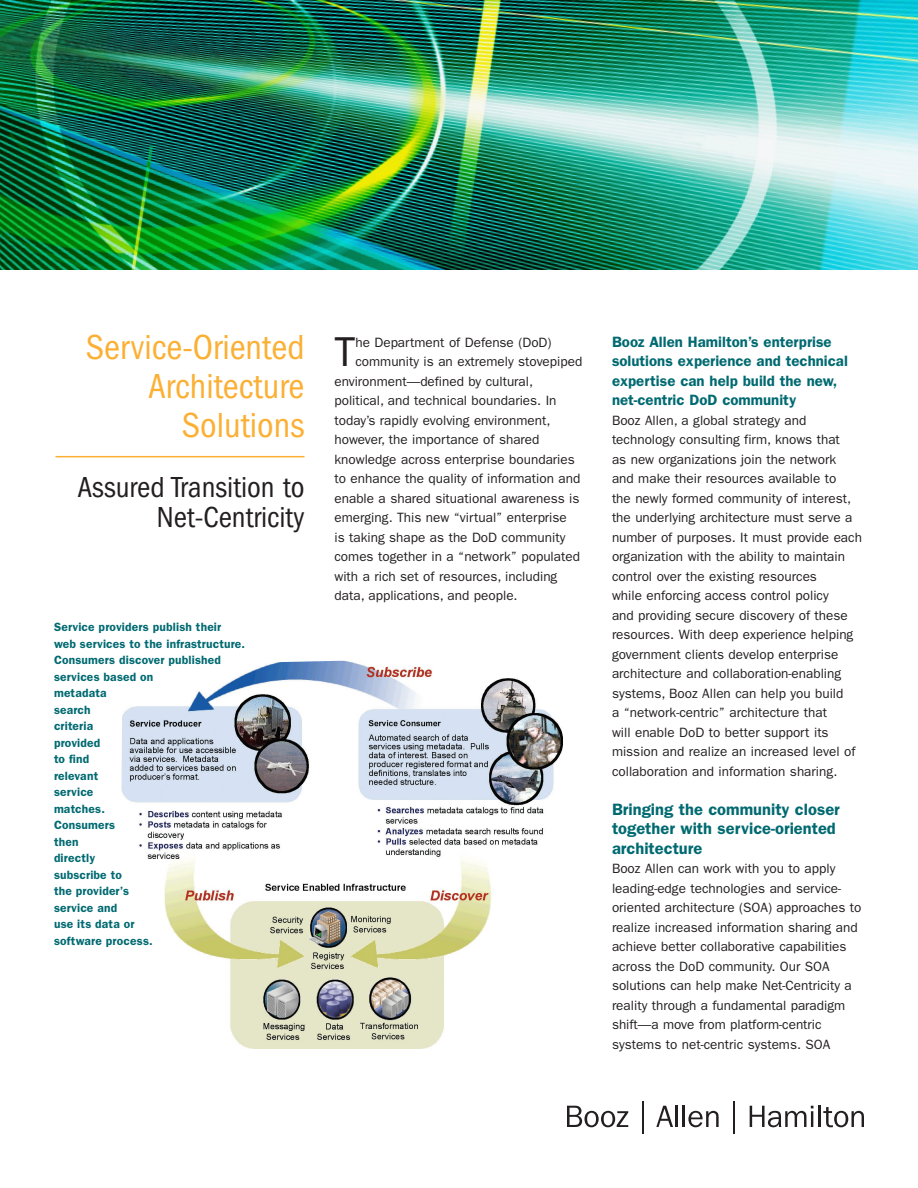
<style>
.page{position:relative;width:918px;height:1188px;background:#fff}
.page>*{position:absolute;margin:0;border:0;box-sizing:border-box;transform-origin:0 0}
.t1{font:42px "Franklin Gothic";color:#231f20}
.t2{font:condensed 36px/39px "Franklin Gothic";color:#fbb034;text-align:right}
.t3{font:condensed 30px/30px "Franklin Gothic";color:#231f20;text-align:right}
.t4{font:600 16.5px/19.5px "Franklin Gothic";color:#006a71}
.t5{font:600 15px/19.5px "Franklin Gothic";color:#006a71}
.t6{font:13.5px/19.5px "Franklin Gothic";color:#231f20}
.t7{font:600 12px/16.5px "Franklin Gothic";letter-spacing:.015em;color:#006a71}
</style>
<div class="page">
<svg style="left:567px;top:1106px;width:61px;height:21px"></svg>
<hr style="left:642px;top:1101px;width:2px;height:33px;background:#231f20">
<svg style="left:656px;top:1106px;width:17px;height:21px"></svg>
<svg style="left:688px;top:1111px;width:31px;height:16px"></svg>
<hr style="left:733px;top:1101px;width:2px;height:33px;background:#231f20">
<svg style="left:750px;top:1106px;width:63px;height:21px"></svg>
<hr style="left:818px;top:1106px;width:3px;height:21px;background:#231f20">
<hr style="left:676px;top:1106px;width:2px;height:21px;background:#231f20">
<hr style="left:683px;top:1106px;width:2px;height:21px;background:#231f20">
<svg style="left:823px;top:1107px;width:41px;height:20px"></svg>
<hr style="left:56px;top:456px;width:248px;height:1px;background:#fbb034">
<img style="left:121px;top:660px;width:442px;height:388px">
<img style="left:0;top:0;width:918px;height:270px">
<h2 class="t2" style="left:86px;top:327px;width:220px">Service-Oriented<br>Architecture<br>Solutions</h2>
<h3 class="t3" style="left:78px;top:472px;width:228px">Assured Transition to<br>Net-Centricity</h3>
<p class="t7" style="left:54px;top:619px;width:193px">Service providers publish their web services to the infrastructure.<br>Consumers discover published services based on<br>metadata<br>search<br>criteria<br>provided<br>to find<br>relevant<br>service<br>matches.<br>Consumers<br>then<br>directly<br>subscribe to<br>the provider’s<br>service and<br>use its data or<br>software process.</p>
<h1 class="t1" style="left:334px;top:328px;width:22px">T</h1>
<p class="t6" style="left:355px;top:332px;width:198px">he Department of Defense (DoD)</p>
<p class="t6" style="left:355px;top:352px;width:228px">community is an extremely stovepiped</p>
<p class="t6" style="left:334px;top:371px;width:200px">environment—defined by cultural,</p>
<p class="t6" style="left:334px;top:391px;width:224px">political, and technical boundaries. In</p>
<p class="t6" style="left:334px;top:410px;width:217px">today’s rapidly evolving environment,</p>
<p class="t6" style="left:334px;top:430px;width:207px">however, the importance of shared</p>
<p class="t6" style="left:334px;top:449px;width:242px">knowledge across enterprise boundaries</p>
<p class="t6" style="left:334px;top:469px;width:247px">to enhance the quality of information and</p>
<p class="t6" style="left:334px;top:488px;width:246px">enable a shared situational awareness is</p>
<p class="t6" style="left:334px;top:508px;width:234px">emerging. This new “virtual” enterprise</p>
<p class="t6" style="left:334px;top:527px;width:232px">is taking shape as the DoD community</p>
<p class="t6" style="left:334px;top:547px;width:247px">comes together in a “network” populated</p>
<p class="t6" style="left:334px;top:566px;width:224px">with a rich set of resources, including</p>
<p class="t6" style="left:334px;top:586px;width:185px">data, applications, and people.</p>
<p class="t5" style="left:612px;top:332px;width:237px">Booz Allen Hamilton’s enterprise solutions experience and technical expertise can help build the new, net-centric DoD community</p>
<p class="t6" style="left:612px;top:410px;width:252px">Booz Allen, a global strategy and technology consulting firm, knows that<br>as new organizations join the network<br>and make their resources available to<br>the newly formed community of interest, the underlying architecture must serve a number of purposes. It must provide each organization with the ability to maintain control over the existing resources<br>while enforcing access control policy<br>and providing secure discovery of these resources. With deep experience helping government clients develop enterprise architecture and collaboration-enabling systems, Booz Allen can help you build<br>a “network-centric” architecture that<br>will enable DoD to better support its mission and realize an increased level of collaboration and information sharing.</p>
<p class="t4" style="left:612px;top:799px;width:229px">Bringing the community closer together with service-oriented architecture</p>
<p class="t6" style="left:612px;top:859px;width:251px">Booz Allen can work with you to apply leading-edge technologies and service&shy;oriented architecture (SOA) approaches to realize increased information sharing and achieve better collaborative capabilities across the DoD community. Our SOA solutions can help make Net-Centricity a reality through a fundamental paradigm shift—a move from platform-centric systems to net-centric systems. SOA</p>
</div>
